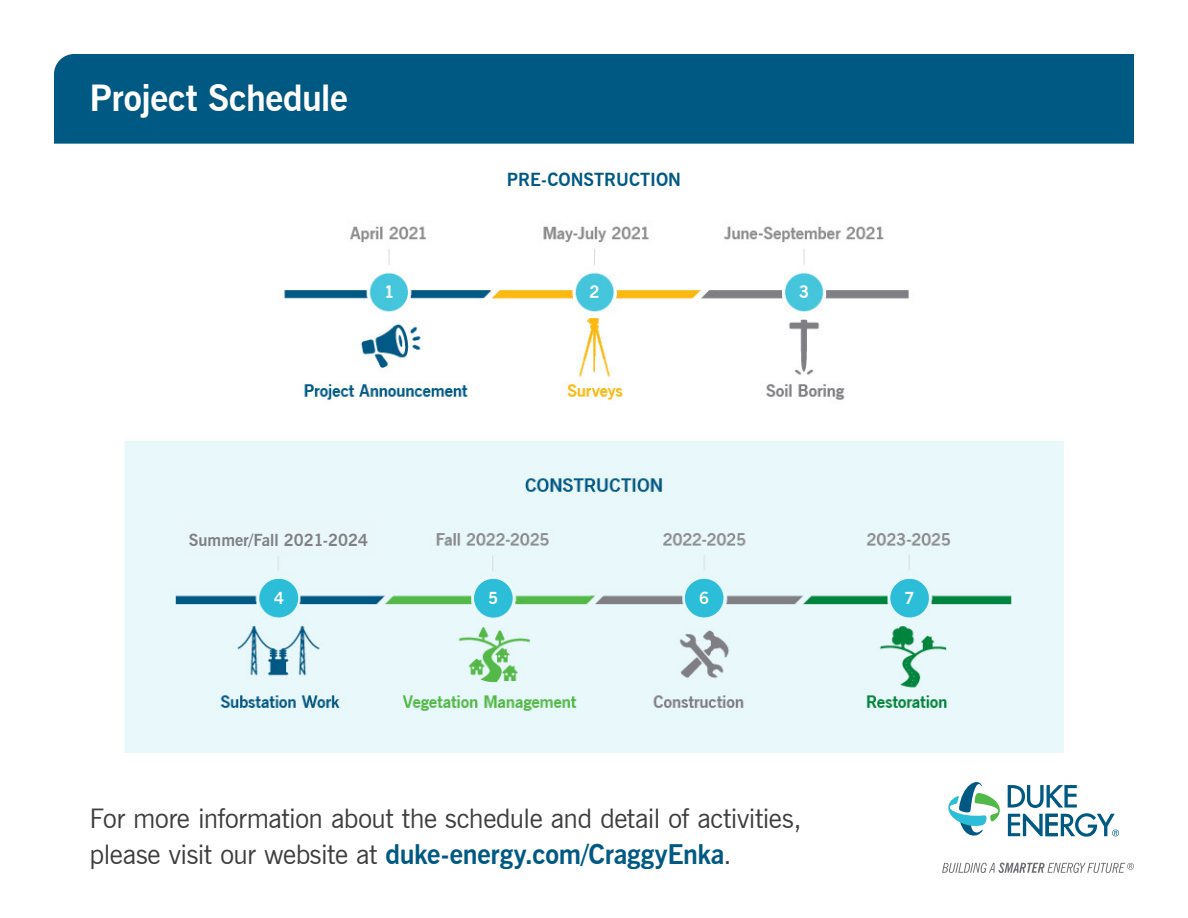
<style>
.page{position:relative;width:1188px;height:918px;background:#fff}
.page>*{position:absolute;margin:0;border:0;box-sizing:border-box;transform-origin:0 0}
.t1{font:700 36px "News Gothic BT";letter-spacing:-.01em;color:#fff}
.t2{font:27px/36px "News Gothic BT";letter-spacing:-.015em;color:#3e3e3f}
.t3{font:700 18px "News Gothic BT";color:#005983}
.t4{font:700 16.5px "News Gothic BT";color:#808083}
.t5{font:700 16.5px "News Gothic BT";color:#fff}
.s1{font-weight:700;color:#005983}
</style>
<div class="page">
<div style="left:54px;top:54px;width:1080px;height:90px;background:#005983"></div>
<svg style="left:948px;top:782px;width:171px;height:55px"></svg>
<svg style="left:942px;top:863px;width:192px;height:10px"></svg>
<img style="left:124px;top:226px;width:940px;height:527px">
<div style="left:183px;top:521px;width:192px;height:35px;background:#e9f7fa"></div>
<div style="left:260px;top:579px;width:38px;height:38px;background:#2cbdd8;border-radius:50%"></div>
<div style="left:474px;top:579px;width:38px;height:38px;background:#2cbdd8;border-radius:50%"></div>
<div style="left:685px;top:579px;width:38px;height:38px;background:#2cbdd8;border-radius:50%"></div>
<div style="left:890px;top:579px;width:39px;height:38px;background:#2cbdd8;border-radius:50%"></div>
<p class="t1" style="left:90px;top:76px;width:260px">Project Schedule</p>
<p class="t4" style="left:189px;top:530px;width:181px">Summer/Fall 2021-2024</p>
<p class="t3" style="left:507px;top:169px;width:176px">PRE-CONSTRUCTION</p>
<p class="t5" style="left:274px;top:588px;width:11px">4</p>
<p class="t5" style="left:488px;top:588px;width:11px">5</p>
<p class="t5" style="left:699px;top:588px;width:11px">6</p>
<p class="t5" style="left:905px;top:588px;width:11px">7</p>
<p class="t2" style="left:90px;top:800px;width:713px">For more information about the schedule and detail of activities, please visit our website at <span class="s1">duke-energy.com/CraggyEnka</span>.</p>
</div>
